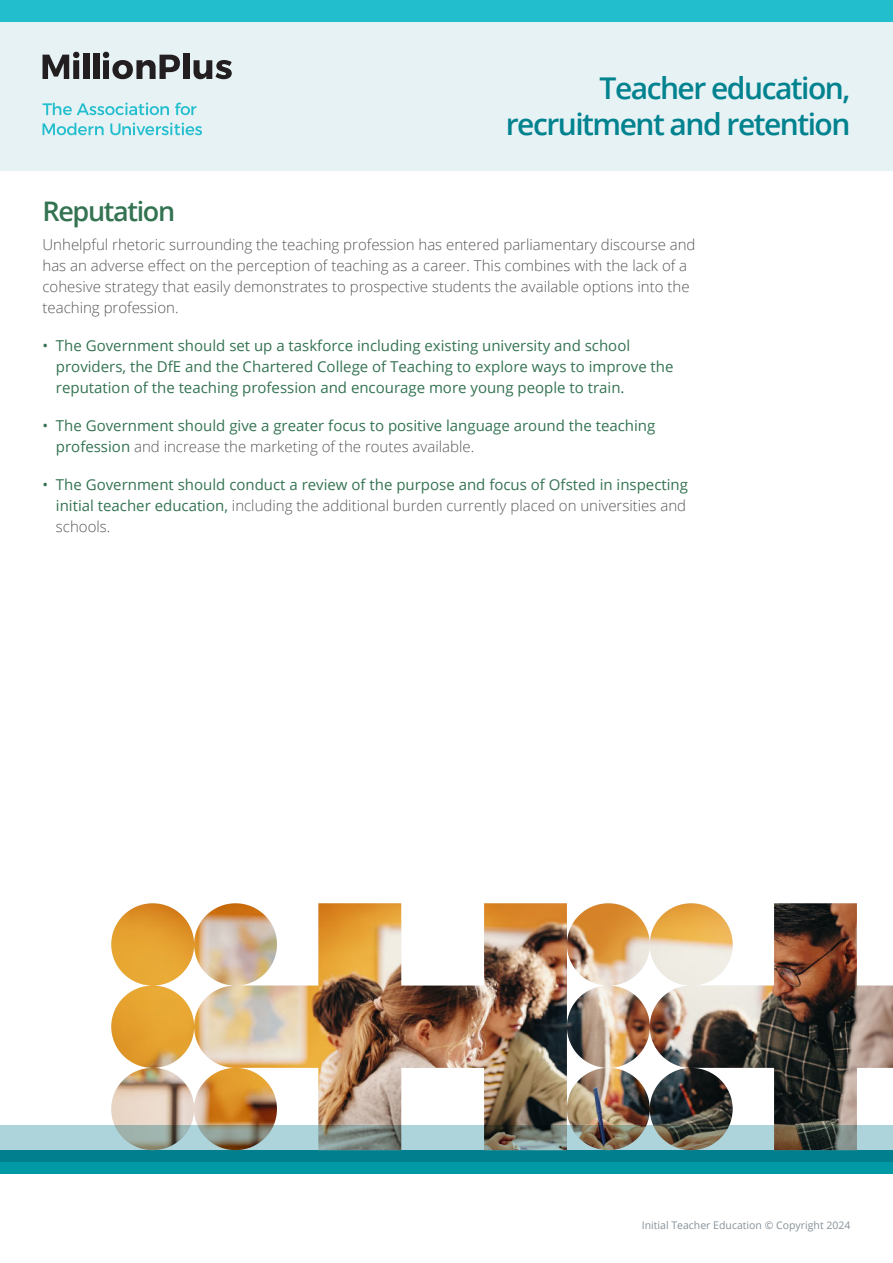
<style>
.page{position:relative;width:893px;height:1263px;background:#fff}
.page>*{position:absolute;margin:0;border:0;box-sizing:border-box;transform-origin:0 0}
.t1{font:600 30px/36px "Open Sans";letter-spacing:-.05em;color:#00828f;text-align:right}
.t2{font:600 27px "Open Sans";letter-spacing:-.05em;color:#347352}
.t3{font:15px/21px "Open Sans";color:#347352}
.t4{font:300 15px/21px "Open Sans";color:#57585a}
.t5{font:10.5px "Open Sans";color:#869198}
.s1{font-weight:300;color:#57585a}
</style>
<div class="page">
<div style="left:0;top:0;width:893px;height:170px;background:#e7f2f5"></div>
<svg style="left:43px;top:52px;width:36px;height:27px"></svg>
<div style="left:83px;top:53px;width:6px;height:26px;background:#231f20"></div>
<div style="left:93px;top:53px;width:6px;height:26px;background:#231f20"></div>
<svg style="left:103px;top:52px;width:77px;height:27px"></svg>
<div style="left:184px;top:53px;width:6px;height:26px;background:#231f20"></div>
<svg style="left:194px;top:60px;width:38px;height:19px"></svg>
<svg style="left:43px;top:102px;width:126px;height:13px"></svg>
<svg style="left:175px;top:103px;width:21px;height:12px"></svg>
<svg style="left:43px;top:123px;width:61px;height:12px"></svg>
<svg style="left:110px;top:123px;width:92px;height:12px"></svg>
<div style="left:0;top:0;width:893px;height:21px;background:#23bece"></div>
<div style="left:0;top:1150px;width:893px;height:24px;background:#0299a6"></div>
<img style="left:111px;top:903px;width:782px;height:223px">
<svg style="left:0;top:1126px;width:893px;height:36px;background:#609698"></svg>
<h1 class="t1" style="left:506px;top:73px;width:346px">Teacher education, recruitment and retention</h1>
<h2 class="t2" style="left:43px;top:200px;width:134px">Reputation</h2>
<p class="t4" style="left:43px;top:236px;width:654px">Unhelpful rhetoric surrounding the teaching profession has entered parliamentary discourse and has an adverse effect on the perception of teaching as a career. This combines with the lack of a cohesive strategy that easily demonstrates to prospective students the available options into the teaching profession.</p>
<p class="t3" style="left:56px;top:337px;width:619px;text-indent:-13px">• The Government should set up a taskforce including existing university and school providers, the DfE and the Chartered College of Teaching to explore ways to improve the reputation of the teaching profession and encourage more young people to train.</p>
<p class="t3" style="left:56px;top:417px;width:601px;text-indent:-13px">• The Government should give a greater focus to positive language around the teaching profession <span class="s1">and increase the marketing of the routes available.</span></p>
<p class="t3" style="left:56px;top:476px;width:634px;text-indent:-13px">• The Government should conduct a review of the purpose and focus of Ofsted in inspecting initial teacher education, <span class="s1">including the additional burden currently placed on universities and schools.</span></p>
<p class="t5" style="left:642px;top:1220px;width:210px">Initial Teacher Education © Copyright 2024</p>
</div>
